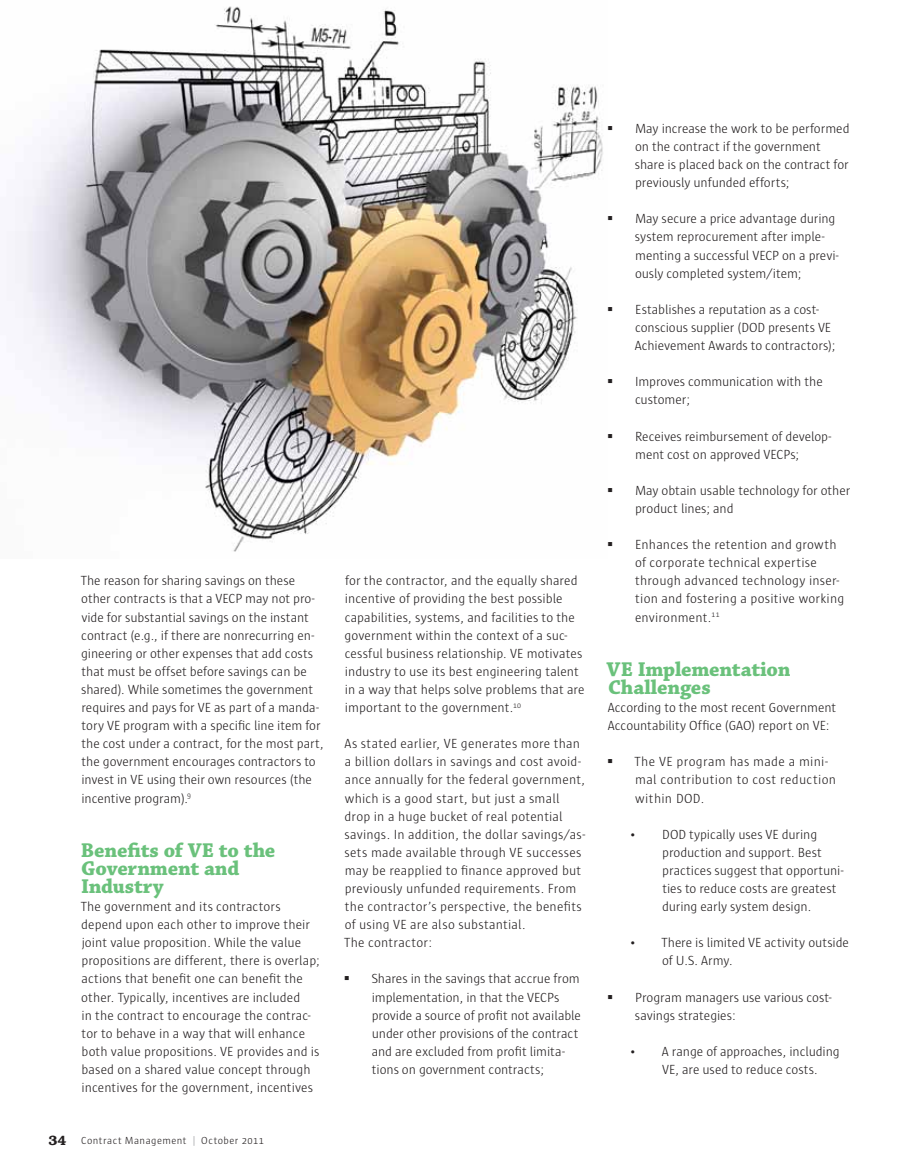
<style>
.page{position:relative;width:905px;height:1175px;background:#fff}
.page>*{position:absolute;margin:0;border:0;box-sizing:border-box;transform-origin:0 0}
.t1{font:700 21px/18.1px "Chaparral Pro";letter-spacing:-.01em;color:#6ac17b}
.t2{font:300 13.5px/18.1px "Sun";color:#231f20}
.t3{font:300 13.5px/18.1px "Sun";letter-spacing:.025em;color:#231f20}
.t4{font:300 10.5px "Sun";letter-spacing:.045em;color:#231f20}
.s1{font-family:"Bookman";font-weight:600;font-size:13.5px}
.s2{color:#939598}
</style>
<div class="page">
<img style="left:7px;top:6px;width:596px;height:546px">
<p class="t2" style="left:81px;top:572px;width:245px">The reason for sharing savings on these other contracts is that a VECP may not pro&shy;vide for substantial savings on the instant contract (e.g., if there are nonrecurring en&shy;gineering or other expenses that add costs that must be offset before savings can be shared). While sometimes the government requires and pays for VE as part of a manda&shy;tory VE program with a specific line item for the cost under a contract, for the most part, the government encourages contractors to invest in VE using their own resources (the incentive program).<sup>9</sup></p>
<h1 class="t1" style="left:81px;top:842px;width:196px">Benefits of VE to the<br>Government and<br>Industry</h1>
<p class="t2" style="left:81px;top:897px;width:241px">The government and its contractors depend upon each other to improve their joint value proposition. While the value propositions are different, there is overlap; actions that benefit one can benefit the other. Typically, incentives are included<br>in the contract to encourage the contrac&shy;tor to behave in a way that will enhance both value propositions. VE provides and is based on a shared value concept through incentives for the government, incentives</p>
<p class="t4" style="left:48px;top:1134px;width:217px"><span class="s1">34</span> Contract Management <span class="s2">|</span> October 2011</p>
<p class="t2" style="left:344px;top:572px;width:241px">for the contractor, and the equally shared incentive of providing the best possible capabilities, systems, and facilities to the government within the context of a suc&shy;cessful business relationship. VE motivates industry to use its best engineering talent in a way that helps solve problems that are important to the government.<sup>10</sup></p>
<p class="t2" style="left:344px;top:734px;width:243px">As stated earlier, VE generates more than a billion dollars in savings and cost avoid&shy;ance annually for the federal government, which is a good start, but just a small drop in a huge bucket of real potential savings. In addition, the dollar savings/as&shy;sets made available through VE successes may be reapplied to finance approved but previously unfunded requirements. From the contractor’s perspective, the benefits of using VE are also substantial.<br>The contractor:</p>
<p class="t2" style="left:371px;top:970px;width:211px">Shares in the savings that accrue from implementation, in that the VECPs provide a source of profit not available under other provisions of the contract and are excluded from profit limita&shy;tions on government contracts;</p>
<p class="t2" style="left:635px;top:119px;width:216px">May increase the work to be performed on the contract if the government share is placed back on the contract for previously unfunded efforts;</p>
<p class="t2" style="left:635px;top:210px;width:205px">May secure a price advantage during system reprocurement after imple&shy;menting a successful VECP on a previ&shy;ously completed system/item;</p>
<p class="t2" style="left:635px;top:300px;width:202px">Establishes a reputation as a cost&shy;conscious supplier (DOD presents VE<br>Achievement Awards to contractors);</p>
<p class="t2" style="left:635px;top:373px;width:189px">Improves communication with the customer;</p>
<p class="t2" style="left:635px;top:427px;width:198px">Receives reimbursement of develop&shy;ment cost on approved VECPs;</p>
<p class="t2" style="left:635px;top:481px;width:217px">May obtain usable technology for other product lines; and</p>
<p class="t2" style="left:635px;top:535px;width:211px">Enhances the retention and growth of corporate technical expertise through advanced technology inser&shy;tion and fostering a positive working environment.<sup>11</sup></p>
<h1 class="t1" style="left:606px;top:661px;width:185px">VE Implementation<br>Challenges</h1>
<p class="t2" style="left:608px;top:698px;width:230px">According to the most recent Government<br>Accountability Office (GAO) report on VE:</p>
<p class="t3" style="left:634px;top:752px;width:203px">The VE program has made a mini&shy;mal contribution to cost reduction within DOD.</p>
<p class="t2" style="left:662px;top:825px;width:183px;text-indent:-32px">• DOD typically uses VE during production and support. Best practices suggest that opportuni&shy;ties to reduce costs are greatest during early system design.</p>
<p class="t2" style="left:662px;top:933px;width:188px;text-indent:-33px">• There is limited VE activity outside of U.S. Army.</p>
<p class="t2" style="left:635px;top:988px;width:198px">Program managers use various cost&shy;savings strategies:</p>
<p class="t2" style="left:662px;top:1042px;width:179px;text-indent:-33px">• A range of approaches, including<br>VE, are used to reduce costs.</p>
</div>
